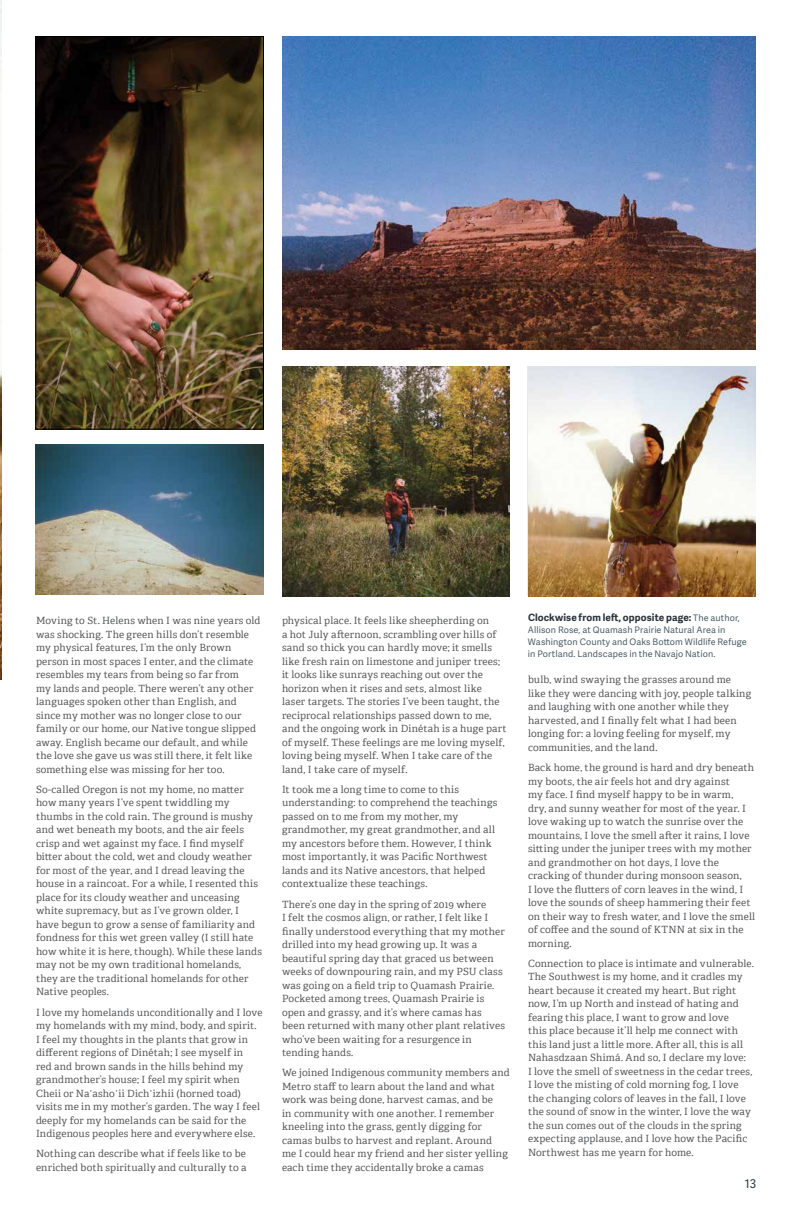
<style>
.page{position:relative;width:792px;height:1224px;background:#fff}
.page>*{position:absolute;margin:0;border:0;box-sizing:border-box;transform-origin:0 0}
.t1{font:12px "Adelle Sans";color:#2c353b}
.t2{font:10px/13.5px "Adelle PE";letter-spacing:.015em;color:#58595b}
.t3{font:700 10px "Adelle Sans";letter-spacing:.01em;color:#2c353b}
.t4{font:9px/12px "Adelle Sans";letter-spacing:.01em;color:#4d5f67}
.s1{font-weight:400;font-size:9px;color:#4d5f67}
</style>
<div class="page">
<img style="left:0;top:0;width:1px;height:679px">
<img style="left:36px;top:445px;width:228px;height:150px">
<img style="left:37px;top:38px;width:225px;height:390px">
<div style="left:35px;top:36px;width:229px;height:394px;border:1px solid #000"></div>
<img style="left:282px;top:366px;width:228px;height:230px">
<img style="left:528px;top:366px;width:228px;height:230px">
<img style="left:282px;top:36px;width:474px;height:313px">
<p class="t2" style="left:36px;top:613px;width:226px">Moving to St. Helens when I was nine years old was shocking. The green hills don’t resemble my physical features, I’m the only Brown person in most spaces I enter, and the climate resembles my tears from being so far from<br>my lands and people. There weren’t any other languages spoken other than English, and since my mother was no longer close to our family or our home, our Native tongue slipped away. English became our default, and while the love she gave us was still there, it felt like something else was missing for her too.</p>
<p class="t2" style="left:36px;top:782px;width:228px">So-called Oregon is not my home, no matter how many years I’ve spent twiddling my thumbs in the cold rain. The ground is mushy and wet beneath my boots, and the air feels crisp and wet against my face. I find myself bitter about the cold, wet and cloudy weather for most of the year, and I dread leaving the house in a raincoat. For a while, I resented this place for its cloudy weather and unceasing white supremacy, but as I’ve grown older, I have begun to grow a sense of familiarity and fondness for this wet green valley (I still hate how white it is here, though). While these lands may not be my own traditional homelands, they are the traditional homelands for other Native peoples.</p>
<p class="t2" style="left:36px;top:1005px;width:228px">I love my homelands unconditionally and I love my homelands with my mind, body, and spirit.<br>I feel my thoughts in the plants that grow in different regions of Dinétah; I see myself in<br>red and brown sands in the hills behind my grandmother’s house; I feel my spirit when Cheii or Naʼashoʼii Dichʼizhii (horned toad) visits me in my mother’s garden. The way I feel deeply for my homelands can be said for the Indigenous peoples here and everywhere else.</p>
<p class="t2" style="left:36px;top:1147px;width:212px">Nothing can describe what if feels like to be enriched both spiritually and culturally to a</p>
<p class="t2" style="left:282px;top:613px;width:226px">physical place. It feels like sheepherding on<br>a hot July afternoon, scrambling over hills of sand so thick you can hardly move; it smells like fresh rain on limestone and juniper trees; it looks like sunrays reaching out over the horizon when it rises and sets, almost like laser targets. The stories I’ve been taught, the reciprocal relationships passed down to me, and the ongoing work in Dinétah is a huge part of myself. These feelings are me loving myself, loving being myself. When I take care of the land, I take care of myself.</p>
<p class="t2" style="left:282px;top:782px;width:217px">It took me a long time to come to this understanding: to comprehend the teachings passed on to me from my mother, my grandmother, my great grandmother, and all my ancestors before them. However, I think most importantly, it was Pacific Northwest lands and its Native ancestors, that helped contextualize these teachings.</p>
<p class="t2" style="left:282px;top:897px;width:224px">There’s one day in the spring of 2019 where<br>I felt the cosmos align, or rather, I felt like I finally understood everything that my mother drilled into my head growing up. It was a beautiful spring day that graced us between weeks of downpouring rain, and my PSU class was going on a field trip to Quamash Prairie.<br>Pocketed among trees, Quamash Prairie is open and grassy, and it’s where camas has been returned with many other plant relatives who’ve been waiting for a resurgence in tending hands.</p>
<p class="t2" style="left:282px;top:1066px;width:229px">We joined Indigenous community members and Metro staff to learn about the land and what work was being done, harvest camas, and be<br>in community with one another. I remember kneeling into the grass, gently digging for camas bulbs to harvest and replant. Around<br>me I could hear my friend and her sister yelling each time they accidentally broke a camas</p>
<p class="t3" style="left:528px;top:610px;width:213px">Clockwise from left, opposite page: <span class="s1">The author,</span></p>
<p class="t4" style="left:528px;top:624px;width:220px">Allison Rose, at Quamash Prairie Natural Area in<br>Washington County and Oaks Bottom Wildlife Refuge in Portland. Landscapes in the Navajo Nation.</p>
<p class="t2" style="left:528px;top:673px;width:225px">bulb, wind swaying the grasses around me like they were dancing with joy, people talking and laughing with one another while they harvested, and I finally felt what I had been longing for: a loving feeling for myself, my communities, and the land.</p>
<p class="t2" style="left:528px;top:760px;width:229px">Back home, the ground is hard and dry beneath my boots, the air feels hot and dry against<br>my face. I find myself happy to be in warm,<br>dry, and sunny weather for most of the year. I love waking up to watch the sunrise over the mountains, I love the smell after it rains, I love sitting under the juniper trees with my mother and grandmother on hot days, I love the cracking of thunder during monsoon season,<br>I love the flutters of corn leaves in the wind, I love the sounds of sheep hammering their feet on their way to fresh water, and I love the smell of coffee and the sound of KTNN at six in the morning.</p>
<p class="t2" style="left:528px;top:956px;width:227px">Connection to place is intimate and vulnerable.<br>The Southwest is my home, and it cradles my heart because it created my heart. But right now, I’m up North and instead of hating and fearing this place, I want to grow and love<br>this place because it’ll help me connect with this land just a little more. After all, this is all Nahasdzaan Shimá. And so, I declare my love:<br>I love the smell of sweetness in the cedar trees, I love the misting of cold morning fog, I love the changing colors of leaves in the fall, I love the sound of snow in the winter, I love the way the sun comes out of the clouds in the spring expecting applause, and I love how the Pacific Northwest has me yearn for home.</p>
<p class="t1" style="left:745px;top:1175px;width:13px">13</p>
</div>
